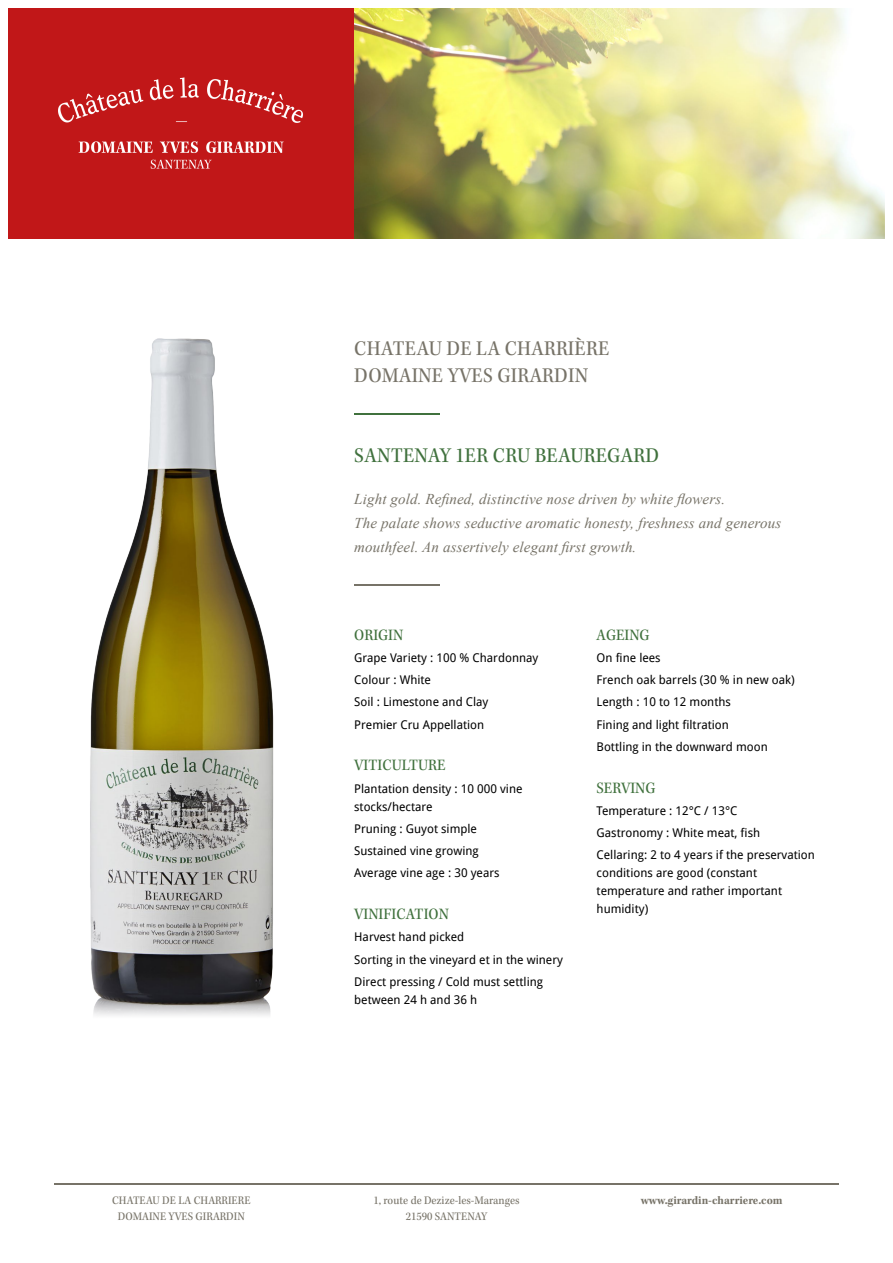
<style>
.page{position:relative;width:893px;height:1263px;background:#fff}
.page>*{position:absolute;margin:0;border:0;box-sizing:border-box;transform-origin:0 0}
.t1{font:21.75px/26.1px "Kepler Std Scn";letter-spacing:.01em;color:#777368}
.t2{font:21.75px "Kepler Std Scn";letter-spacing:.005em;color:#40713d}
.t3{font:16.5px "Kepler Std Scn";color:#40713d}
.t4{font:italic 15px/24px "Times New Roman";letter-spacing:.01em;color:#777368}
.t5{font:12px/22.2px "Droid Sans";color:#000}
.t6{font:12px/16.5px "Kepler Std Scn";color:#777368;text-align:center}
.t7{font:12px "Kepler Std Bold Scn";color:#777368}
</style>
<div class="page">
<img style="left:354px;top:9px;width:530px;height:230px">
<div style="left:9px;top:9px;width:345px;height:230px;background:#c11718"></div>
<img style="left:58px;top:77px;width:245px;height:92px">
<img style="left:90px;top:338px;width:184px;height:678px">
<hr style="left:354px;top:584px;width:85px;height:1px;background:#777368">
<hr style="left:54px;top:1183px;width:785px;height:2px;background:#777368">
<hr style="left:354px;top:413px;width:85px;height:2px;background:#40713d">
<h1 class="t1" style="left:354px;top:336px;width:256px">CHATEAU DE LA CHARRIÈRE<br>DOMAINE YVES GIRARDIN</h1>
<h1 class="t2" style="left:354px;top:443px;width:306px">SANTENAY 1ER CRU BEAUREGARD</h1>
<p class="t4" style="left:354px;top:487px;width:428px">Light gold. Refined, distinctive nose driven by white flowers.<br>The palate shows seductive aromatic honesty, freshness and generous mouthfeel. An assertively elegant first growth.</p>
<h2 class="t3" style="left:354px;top:625px;width:51px">ORIGIN</h2>
<p class="t5" style="left:354px;top:646px;width:186px">Grape Variety : 100 % Chardonnay<br>Colour : White<br>Soil : Limestone and Clay<br>Premier Cru Appellation</p>
<h2 class="t3" style="left:354px;top:756px;width:93px">VITICULTURE</h2>
<p class="t5" style="left:354px;top:779px;width:170px;line-height:18px">Plantation density : 10 000 vine stocks/hectare</p>
<p class="t5" style="left:354px;top:817px;width:147px">Pruning : Guyot simple<br>Sustained vine growing<br>Average vine age : 30 years</p>
<h2 class="t3" style="left:354px;top:905px;width:96px">VINIFICATION</h2>
<p class="t5" style="left:354px;top:926px;width:210px">Harvest hand picked<br>Sorting in the vineyard et in the winery<br>Direct pressing / Cold must settling</p>
<p class="t5" style="left:354px;top:988px;width:125px">between 24 h and 36 h</p>
<h2 class="t3" style="left:597px;top:625px;width:55px">AGEING</h2>
<p class="t5" style="left:597px;top:646px;width:200px">On fine lees<br>French oak barrels (30 % in new oak)<br>Length : 10 to 12 months<br>Fining and light filtration<br>Bottling in the downward moon</p>
<h2 class="t3" style="left:597px;top:778px;width:60px">SERVING</h2>
<p class="t5" style="left:597px;top:799px;width:220px">Temperature : 12°C / 13°C<br>Gastronomy : White meat, fish<br>Cellaring: 2 to 4 years if the preservation</p>
<p class="t5" style="left:597px;top:864px;width:187px;line-height:18px">conditions are good (constant temperature and rather important humidity)</p>
<p class="t6" style="left:112px;top:1192px;width:140px">CHATEAU DE LA CHARRIERE<br>DOMAINE YVES GIRARDIN</p>
<p class="t6" style="left:373px;top:1192px;width:148px">1, route de Dezize-les-Maranges<br>21590 SANTENAY</p>
<p class="t7" style="left:641px;top:1193px;width:143px">www.girardin-charriere.com</p>
</div>
